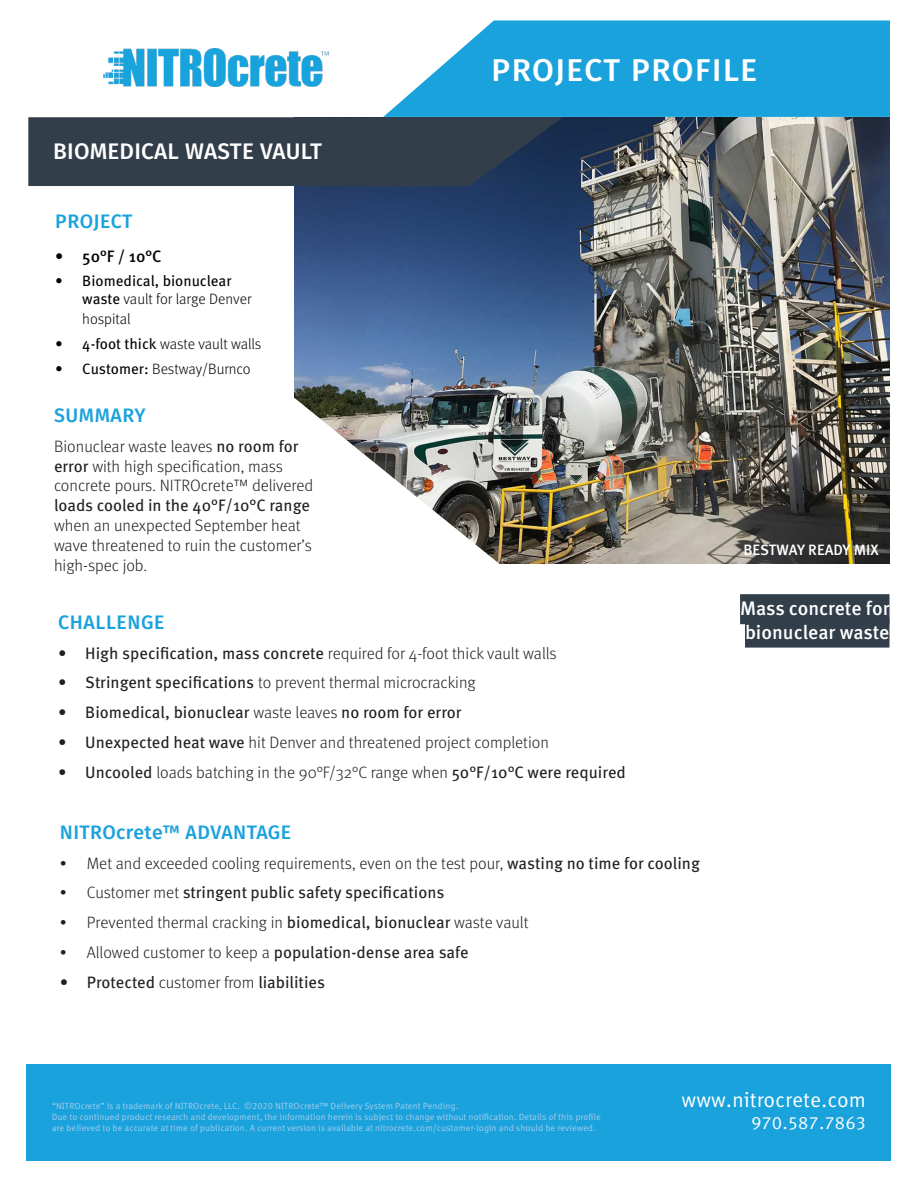
<style>
.page{position:relative;width:918px;height:1188px;background:#fff}
.page>*{position:absolute;margin:0;border:0;box-sizing:border-box;transform-origin:0 0}
.t1{font:500 31.5px "Fira Sans";letter-spacing:.05em;color:#fff}
.t2{font:500 22.5px "Fira Sans";letter-spacing:.01em;color:#fff}
.t3{font:21px "Meta Correspondence Pro";color:#fff}
.subheader{font:500 19.5px "Fira Sans";letter-spacing:.02em;color:#1aa2dc}
.t4{font:500 19.5px/23.4px "Meta Pro";letter-spacing:-.005em;color:#fff}
.t5{font:18px "Meta Correspondence Pro";color:#fff}
.t6{font:300 16.5px/19.8px "Meta Pro";color:#231f20}
.t7{font:16.5px "Meta Pro";color:#231f20}
.t8{font:500 16.5px "Meta Pro";color:#040503}
.t9{font:300 15px "Meta Pro";letter-spacing:-.005em;color:#040503}
.t10{font:15px/18px "Meta Pro";color:#040503}
.t11{font:500 15px "Meta Pro";color:#fff}
.t12{font:9px "Meta Correspondence Pro";color:#a4cded}
.s1{font-weight:300}
.s2{font-weight:400}
</style>
<div class="page">
<img style="left:294px;top:117px;width:596px;height:446px">
<div style="left:26px;top:1065px;width:865px;height:96px;background:#1aa2dc"></div>
<img style="left:103px;top:49px;width:226px;height:37px">
<svg style="left:383px;top:20px;width:507px;height:97px;background:#34ace0"></svg>
<svg style="left:28px;top:117px;width:535px;height:69px;background:#303d4a"></svg>
<img style="left:294px;top:398px;width:243px;height:166px">
<div style="left:740px;top:594px;width:149px;height:30px;background:#323e49"></div>
<div style="left:745px;top:618px;width:144px;height:30px;background:#323e49"></div>
<p class="t2" style="left:53px;top:133px;width:270px">BIOMEDICAL WASTE VAULT</p>
<p class="subheader" style="left:55px;top:206px;width:79px">PROJECT</p>
<p class="t8" style="left:55px;top:243px;width:108px">• 50°F / 10°C</p>
<p class="t10" style="left:82px;top:271px;width:171px;text-indent:-27px">• Biomedical, bionuclear waste <span class="s1">vault for large Denver</span></p>
<p class="t9" style="left:82px;top:308px;width:50px">hospital</p>
<p class="t9" style="left:55px;top:333px;width:208px"><span class="s2">• 4-foot thick</span> waste vault walls</p>
<p class="t9" style="left:55px;top:358px;width:197px"><span class="s2">• Customer:</span> Bestway/Burnco</p>
<p class="subheader" style="left:54px;top:400px;width:93px">SUMMARY</p>
<p class="t6" style="left:54px;top:435px;width:261px">Bionuclear waste leaves <span class="s2">no room for error</span> with high specification, mass concrete pours. NITROcrete™ delivered <span class="s2">loads cooled in the 40°F/10°C range </span>when an unexpected September heat wave threatened to ruin the customer’s high-spec job.</p>
<p class="t1" style="left:491px;top:45px;width:267px">PROJECT PROFILE</p>
<p class="t11" style="left:743px;top:538px;width:137px">BESTWAY READY MIX</p>
<p class="subheader" style="left:58px;top:606px;width:108px">CHALLENGE</p>
<p class="t6" style="left:58px;top:642px;width:500px"><span class="s2">• High specification, mass concrete</span> required for 4-foot thick vault walls</p>
<p class="t6" style="left:58px;top:672px;width:419px"><span class="s2">• Stringent specifications</span> to prevent thermal microcracking</p>
<p class="t7" style="left:58px;top:700px;width:405px">• Biomedical, bionuclear <span class="s1">waste leaves</span> no room for error</p>
<p class="t6" style="left:58px;top:732px;width:492px"><span class="s2">• Unexpected heat wave</span> hit Denver and threatened project completion</p>
<p class="t6" style="left:58px;top:761px;width:569px"><span class="s2">• Uncooled</span> loads batching in the 90°F/32°C range when <span class="s2">50°F/10°C were required</span></p>
<p class="subheader" style="left:60px;top:816px;width:233px">NITROcrete™ ADVANTAGE</p>
<p class="t6" style="left:60px;top:852px;width:642px">• Met and exceeded cooling requirements, even on the test pour, <span class="s2">wasting no time for cooling</span></p>
<p class="t7" style="left:60px;top:880px;width:386px"><span class="s1">• Customer met</span> stringent public safety specifications</p>
<p class="t6" style="left:60px;top:912px;width:470px">• Prevented thermal cracking in <span class="s2">biomedical, bionuclear</span> waste vault</p>
<p class="t7" style="left:60px;top:940px;width:410px"><span class="s1">• Allowed customer to keep a</span> population-dense area safe</p>
<p class="t7" style="left:60px;top:969px;width:267px">• Protected <span class="s1">customer from</span> liabilities</p>
<p class="t4" style="left:740px;top:595px;width:151px">Mass concrete for bionuclear waste</p>
<p class="t12" style="left:52px;top:1099px;width:408px">“NITROcrete” is a trademark of NITROcrete, LLC. ©2020 NITROcrete™ Delivery System Patent Pending.</p>
<p class="t12" style="left:52px;top:1110px;width:551px">Due to continued product research and development, the information herein is subject to change without notification. Details of this profile</p>
<p class="t12" style="left:52px;top:1121px;width:546px">are believed to be accurate at time of publication. A current version is available at nitrocrete.com/customer-login and should be reviewed.</p>
<p class="t3" style="left:682px;top:1084px;width:186px">www.nitrocrete.com</p>
<p class="t5" style="left:751px;top:1109px;width:117px">970.587.7863</p>
</div>
